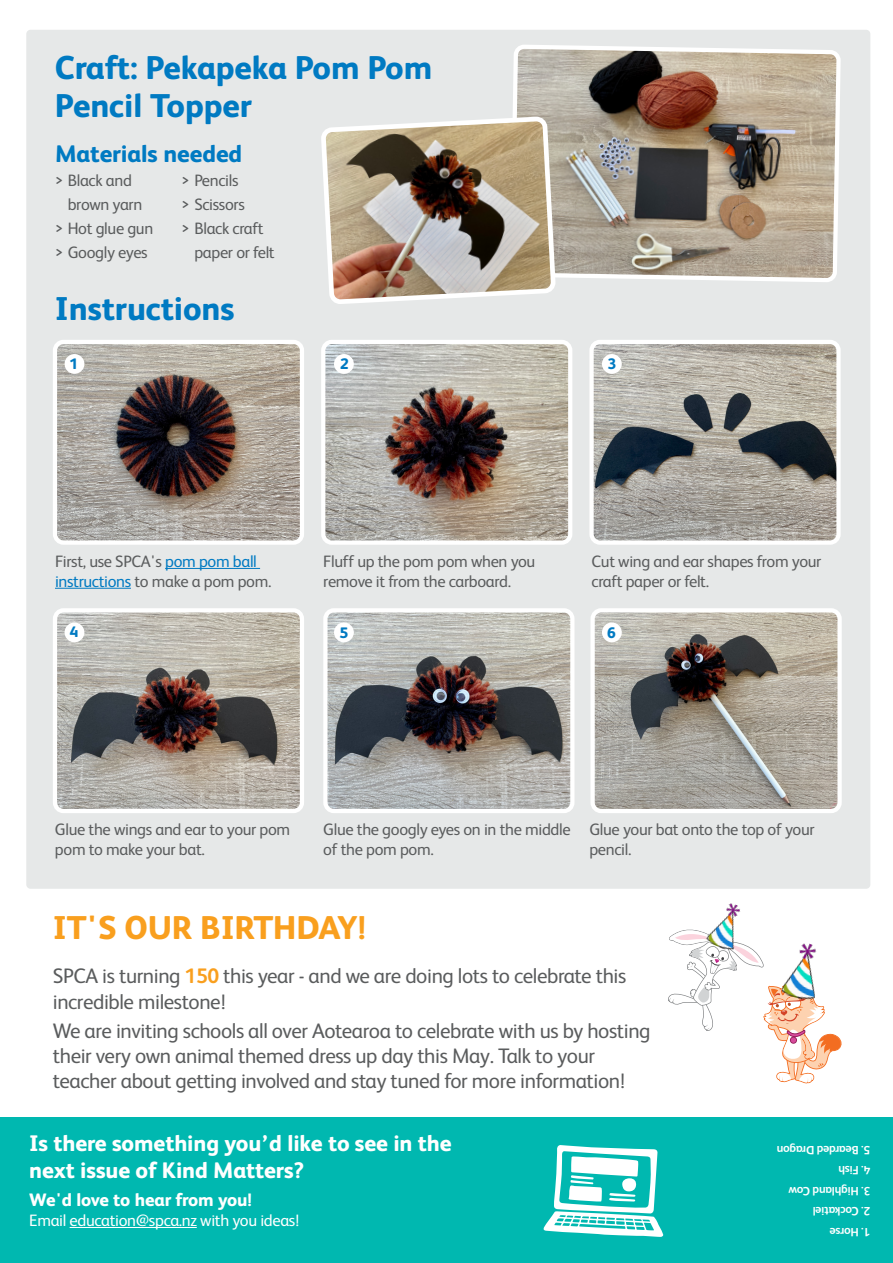
<style>
.page{position:relative;width:893px;height:1263px;background:#fff}
.page>*{position:absolute;margin:0;border:0;box-sizing:border-box;transform-origin:0 0}
.t1{font:800 33px/37.5px "FS Albert";letter-spacing:-.005em;color:#007ac2}
.t2{font:800 33px "FS Albert";letter-spacing:-.005em;color:#f99f1e}
.t3{font:800 24px "FS Albert";letter-spacing:-.005em;color:#007ac2}
.t4{font:800 22.5px/27px "FS Albert";letter-spacing:-.005em;color:#fff}
.t5{font:21px/25.2px "FS Albert";letter-spacing:-.02em;color:#5a5c5d}
.t6{font:800 18px "FS Albert";letter-spacing:-.005em;color:#fff}
.t7{font:16.5px/19.8px "FS Albert";letter-spacing:-.02em;color:#5a5c5d}
.t8{font:16.5px "FS Albert";letter-spacing:-.02em;color:#fff}
.t9{font:800 15.15px "FS Albert";color:#007ac2}
.t10{font:700 12px "FS Albert";letter-spacing:-.02em;color:#fff}
.s1{color:#007ac2}
.s2{font-weight:700;color:#f99f1e}
</style>
<div class="page">
<div style="left:26px;top:30px;width:844px;height:859px;background:#e6e8e8;border-radius:4px"></div>
<img style="left:512px;top:45px;width:329px;height:239px">
<img style="left:323px;top:119px;width:232px;height:184px">
<img style="left:58px;top:345px;width:241px;height:195px">
<div style="left:53px;top:340px;width:251px;height:205px;border:4px solid #fff;border-radius:9px"></div>
<img style="left:326px;top:345px;width:241px;height:195px">
<div style="left:321px;top:340px;width:251px;height:205px;border:4px solid #fff;border-radius:9px"></div>
<img style="left:594px;top:345px;width:242px;height:195px">
<div style="left:589px;top:340px;width:252px;height:205px;border:4px solid #fff;border-radius:9px"></div>
<img style="left:58px;top:613px;width:241px;height:195px">
<div style="left:53px;top:608px;width:251px;height:205px;border:4px solid #fff;border-radius:9px"></div>
<img style="left:328px;top:613px;width:241px;height:195px">
<div style="left:323px;top:608px;width:251px;height:205px;border:4px solid #fff;border-radius:9px"></div>
<img style="left:595px;top:613px;width:242px;height:195px">
<div style="left:590px;top:608px;width:252px;height:205px;border:4px solid #fff;border-radius:9px"></div>
<div style="left:65px;top:354px;width:19px;height:20px;background:#fff;border-radius:50%"></div>
<div style="left:334px;top:354px;width:20px;height:20px;background:#fff;border-radius:50%"></div>
<div style="left:602px;top:354px;width:20px;height:20px;background:#fff;border-radius:50%"></div>
<div style="left:65px;top:622px;width:19px;height:20px;background:#fff;border-radius:50%"></div>
<div style="left:334px;top:622px;width:20px;height:20px;background:#fff;border-radius:50%"></div>
<div style="left:602px;top:622px;width:20px;height:20px;background:#fff;border-radius:50%"></div>
<div style="left:0;top:1117px;width:893px;height:146px;background:#00b8b0"></div>
<hr style="left:70px;top:1227px;width:127px;height:1px;background:#fff">
<svg style="left:543px;top:1145px;width:120px;height:92px"></svg>
<svg style="left:668px;top:929px;width:174px;height:155px"></svg>
<hr style="left:165px;top:568px;width:95px;height:1px;background:#007ac2">
<hr style="left:55px;top:588px;width:76px;height:1px;background:#007ac2">
<img style="left:705px;top:903px;width:45px;height:50px">
<h1 class="t1" style="left:55px;top:49px;width:379px">Craft: Pekapeka Pom Pom<br>Pencil Topper</h1>
<h2 class="t3" style="left:55px;top:140px;width:189px">Materials needed</h2>
<p class="t7" style="left:55px;top:170px;width:78px">&gt; Black and</p>
<p class="t7" style="left:68px;top:194px;width:76px">brown yarn</p>
<p class="t7" style="left:55px;top:218px;width:100px">&gt; Hot glue gun</p>
<p class="t7" style="left:55px;top:242px;width:94px">&gt; Googly eyes</p>
<p class="t7" style="left:182px;top:170px;width:58px">&gt; Pencils</p>
<p class="t7" style="left:182px;top:194px;width:65px">&gt; Scissors</p>
<p class="t7" style="left:182px;top:218px;width:83px">&gt; Black craft</p>
<p class="t7" style="left:194px;top:242px;width:82px">paper or felt</p>
<h1 class="t1" style="left:55px;top:290px;width:181px">Instructions</h1>
<p class="t9" style="left:69px;top:355px;width:10px">1</p>
<p class="t9" style="left:340px;top:355px;width:10px">2</p>
<p class="t9" style="left:608px;top:355px;width:10px">3</p>
<p class="t7" style="left:55px;top:551px;width:218px">First, use SPCA's <span class="s1">pom pom ball instructions</span> to make a pom pom.</p>
<p class="t7" style="left:323px;top:551px;width:214px">Fluff up the pom pom when you remove it from the carboard.</p>
<p class="t7" style="left:592px;top:551px;width:231px">Cut wing and ear shapes from your craft paper or felt.</p>
<p class="t9" style="left:70px;top:623px;width:10px">4</p>
<p class="t9" style="left:340px;top:624px;width:10px">5</p>
<p class="t9" style="left:607px;top:624px;width:10px">6</p>
<p class="t7" style="left:55px;top:819px;width:237px">Glue the wings and ear to your pom pom to make your bat.</p>
<p class="t7" style="left:323px;top:819px;width:249px">Glue the googly eyes on in the middle of the pom pom.</p>
<p class="t7" style="left:589px;top:819px;width:227px">Glue your bat onto the top of your pencil.</p>
<h1 class="t2" style="left:53px;top:908px;width:314px">IT'S OUR BIRTHDAY!</h1>
<p class="t5" style="left:53px;top:963px;width:575px">SPCA is turning <span class="s2">150</span> this year - and we are doing lots to celebrate this incredible milestone!</p>
<p class="t5" style="left:53px;top:1018px;width:599px">We are inviting schools all over Aotearoa to celebrate with us by hosting their very own animal themed dress up day this May. Talk to your teacher about getting involved and stay tuned for more information!</p>
<h3 class="t4" style="left:29px;top:1130px;width:424px">Is there something you’d like to see in the next issue of Kind Matters?</h3>
<p class="t6" style="left:29px;top:1189px;width:224px">We'd love to hear from you!</p>
<p class="t8" style="left:29px;top:1211px;width:271px">Email education@spca.nz with you ideas!</p>
<p class="t10" style="left:870px;top:1157px;width:95px;rotate:-180deg">5. Bearded Dragon</p>
<p class="t10" style="left:870px;top:1177px;width:33px;rotate:-180deg">4. Fish</p>
<p class="t10" style="left:870px;top:1198px;width:83px;rotate:-180deg">3. Highland Cow</p>
<p class="t10" style="left:870px;top:1218px;width:59px;rotate:-180deg">2. Cockatiel</p>
<p class="t10" style="left:870px;top:1239px;width:42px;rotate:-180deg">1. Horse</p>
</div>
